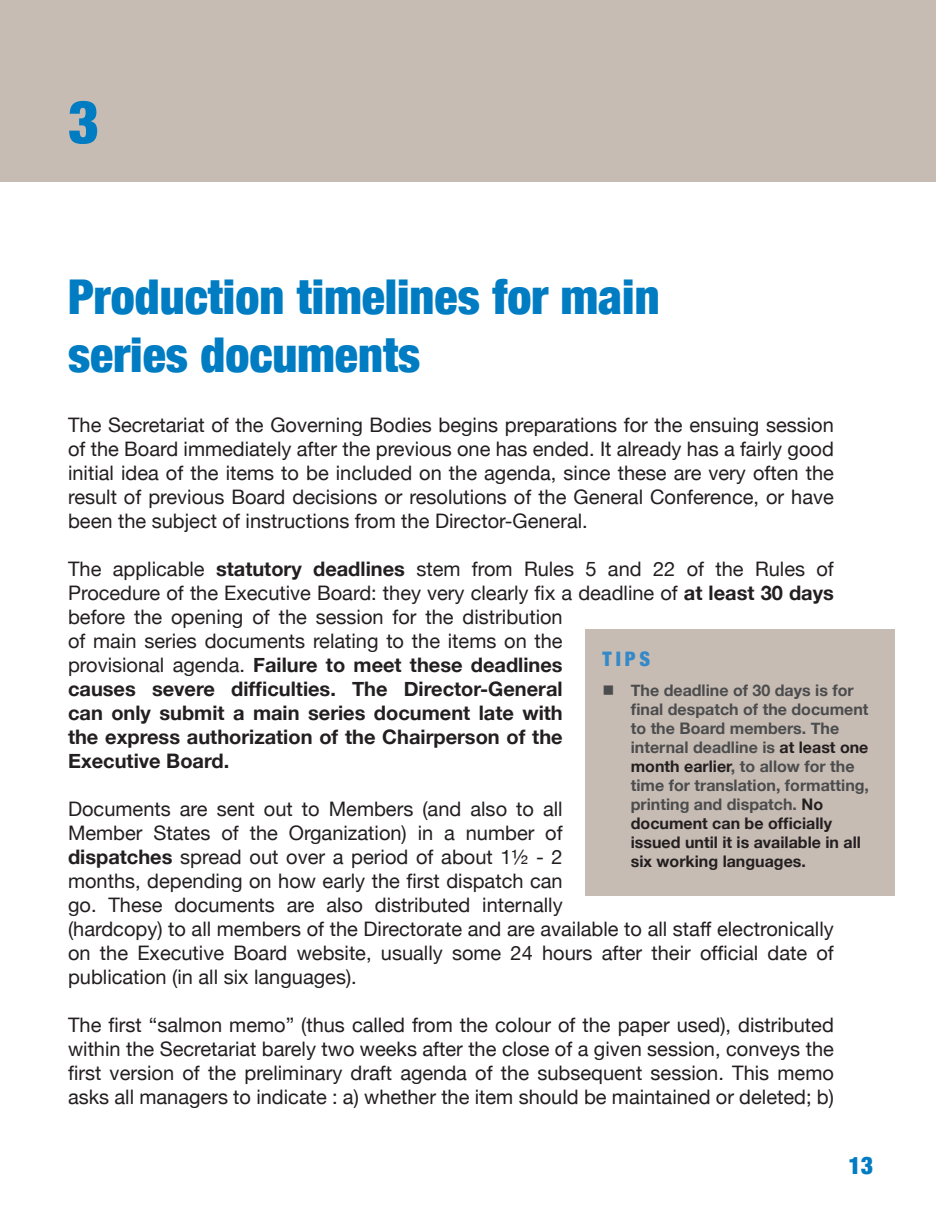
<style>
.page{position:relative;width:936px;height:1219px;background:#fff}
.page>*{position:absolute;margin:0;border:0;box-sizing:border-box;transform-origin:0 0}
.t1{font:900 condensed 60px "Helvetica Neue";color:#007cc2}
.t2{font:900 condensed 48px/57.6px "Helvetica Neue";color:#007cc2}
.t3{font:900 condensed 24px "Helvetica Neue";color:#007cc2}
.t4{font:20px/24px "Helvetica Neue";color:#231f20;text-align:justify}
.t5{font:900 condensed 20px "Helvetica Neue";color:#3589c9}
.t6{font:700 16px/19px "Helvetica Neue";color:#4b4c4d}
.s1{font-weight:700}
.s2{color:#231f20}
</style>
<div class="page">
<div style="left:0;top:0;width:935px;height:181px;background:#c7bcb4"></div>
<div style="left:585px;top:629px;width:309px;height:267px;background:#c7bcb4"></div>
<h1 class="t1" style="left:68px;top:85px;width:33px">3</h1>
<h2 class="t2" style="left:68px;top:268px;width:593px">Production timelines for main series documents</h2>
<p class="t4" style="left:68px;top:413px;width:767px">The Secretariat of the Governing Bodies begins preparations for the ensuing session of the Board immediately after the previous one has ended. It already has a fairly good initial idea of the items to be included on the agenda, since these are very often the result of previous Board decisions or resolutions of the General Conference, or have been the subject of instructions from the Director-General.</p>
<p class="t4" style="left:68px;top:557px;width:767px;text-align:left">The applicable <span class="s1">statutory deadlines</span> stem from Rules 5 and 22 of the Rules of Procedure of the Executive Board: they very clearly fix a deadline of <span class="s1">at least 30 days </span>before the opening of the session for the distribution<br>of main series documents relating to the items on the<br>provisional agenda. <span class="s1">Failure to meet these deadlines<br>causes severe difficulties. The Director-General<br>can only submit a main series document late with<br>the express authorization of the Chairperson of the<br>Executive Board.</span></p>
<p class="t4" style="left:68px;top:797px;width:767px;text-align:left">Documents are sent out to Members (and also to all<br>Member States of the Organization) in a number of<br><span class="s1">dispatches</span> spread out over a period of about 1½ - 2<br>months, depending on how early the first dispatch can<br>go. These documents are also distributed internally<br>(hardcopy) to all members of the Directorate and are available to all staff electronically on the Executive Board website, usually some 24 hours after their official date of publication (in all six languages).</p>
<p class="t4" style="left:68px;top:1013px;width:767px">The first “salmon memo” (thus called from the colour of the paper used), distributed within the Secretariat barely two weeks after the close of a given session, conveys the first version of the preliminary draft agenda of the subsequent session. This memo asks all managers to indicate : a) whether the item should be maintained or deleted; b)</p>
<p class="t5" style="left:602px;top:646px;width:49px">TIPS</p>
<p class="t6" style="left:630px;top:681px;width:240px;text-indent:-28px">■ The deadline of 30 days is for final despatch of the document to the Board members. The internal deadline is <span class="s2">at least one month earlier</span>, to allow for the time for translation, formatting, printing and dispatch. <span class="s2">No document can be officially issued until it is available in all six working languages.</span></p>
<p class="t3" style="left:848px;top:1151px;width:26px">13</p>
</div>
